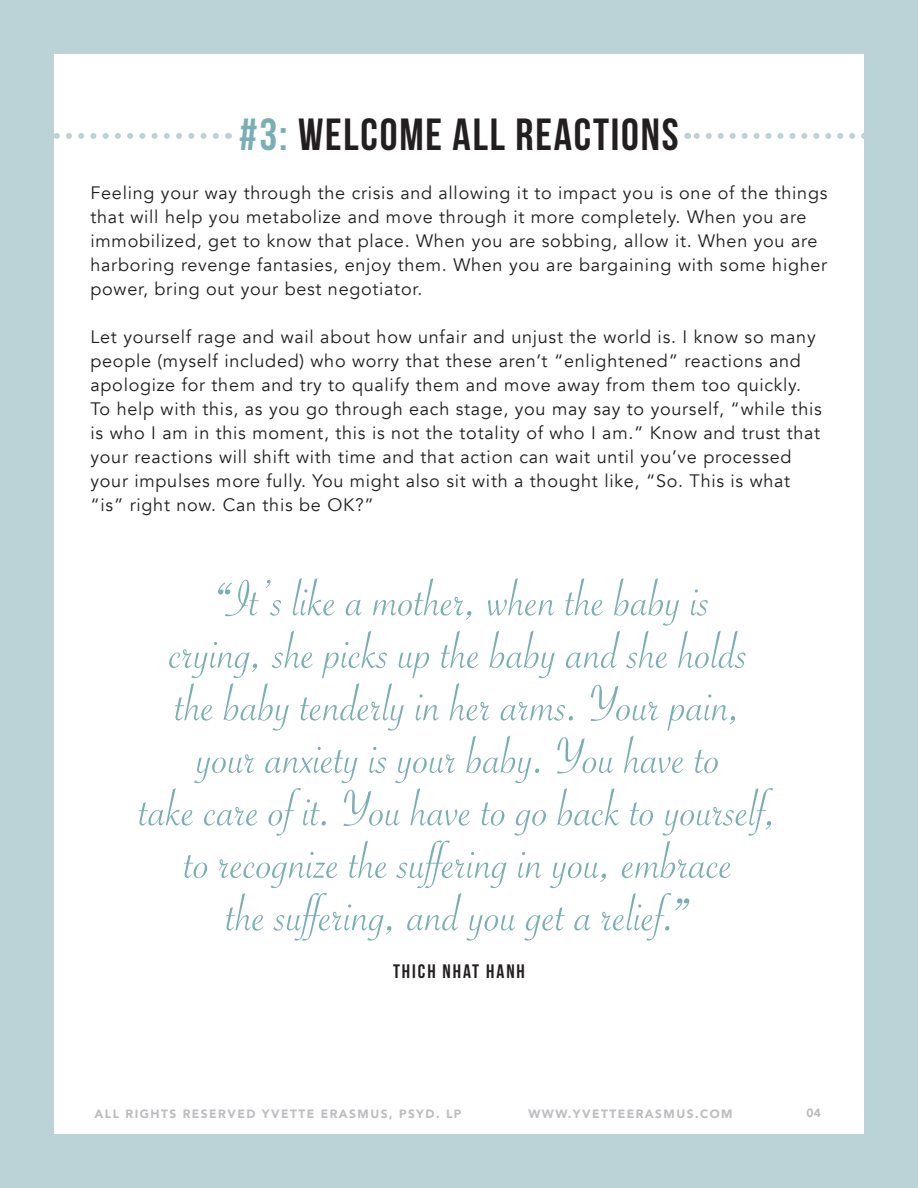
<style>
.page{position:relative;width:918px;height:1188px;background:#bbd2d6}
.page>*{position:absolute;margin:0;border:0;box-sizing:border-box;transform-origin:0 0}
.t1{font:54px/52.5px "Savoye Let Plain";color:#7aaeb5;text-align:center}
.t2{font:45px "Bebas Neue";letter-spacing:.04em;color:#231f20}
.t3{font:19.5px "Bebas Neue";letter-spacing:.1em;color:#231f20}
.t4{font:18px/24px "Avenir";letter-spacing:.04em;color:#231f20}
.t5{font:900 12px "Avenir";letter-spacing:.12em;color:#bcbdc0}
.s1{color:#7aaeb5}
.s2{font-size:81px}
</style>
<div class="page">
<div style="left:54px;top:54px;width:810px;height:1080px;background:#fff"></div>
<svg style="left:54px;top:133px;width:162px;height:6px"></svg>
<svg style="left:687px;top:133px;width:177px;height:6px"></svg>
<p class="t2" style="left:239px;top:110px;width:441px"><span class="s1">#3:</span> WELCOME ALL REACTIONS</p>
<p class="t4" style="left:91px;top:181px;width:738px">Feeling your way through the crisis and allowing it to impact you is one of the things that will help you metabolize and move through it more completely. When you are immobilized, get to know that place. When you are sobbing, allow it. When you are harboring revenge fantasies, enjoy them. When you are bargaining with some higher power, bring out your best negotiator.</p>
<p class="t4" style="left:91px;top:325px;width:733px">Let yourself rage and wail about how unfair and unjust the world is. I know so many people (myself included) who worry that these aren’t “enlightened” reactions and apologize for them and try to qualify them and move away from them too quickly.<br>To help with this, as you go through each stage, you may say to yourself, “while this is who I am in this moment, this is not the totality of who I am.” Know and trust that your reactions will shift with time and that action can wait until you’ve processed your impulses more fully. You might also sit with a thought like, “So. This is what “is” right now. Can this be OK?”</p>
<p class="t1" style="left:139px;top:573px;width:640px"><span class="s2">“</span>It’s like a mother, when the baby is<br>crying, she picks up the baby and she holds<br>the baby tenderly in her arms. Your pain, your anxiety is your baby. You have to<br>take care of it. You have to go back to yourself, to recognize the suffering in you, embrace<br>the suffering, and you get a relief.<span class="s2">”</span></p>
<p class="t3" style="left:393px;top:961px;width:133px">THICH NHAT HANH</p>
<p class="t5" style="left:94px;top:1104px;width:369px">ALL RIGHTS RESERVED YVETTE ERASMUS, PSYD. LP</p>
<p class="t5" style="left:529px;top:1104px;width:205px">WWW.YVETTEERASMUS.COM</p>
<p class="t5" style="left:807px;top:1102px;width:16px">04</p>
</div>
